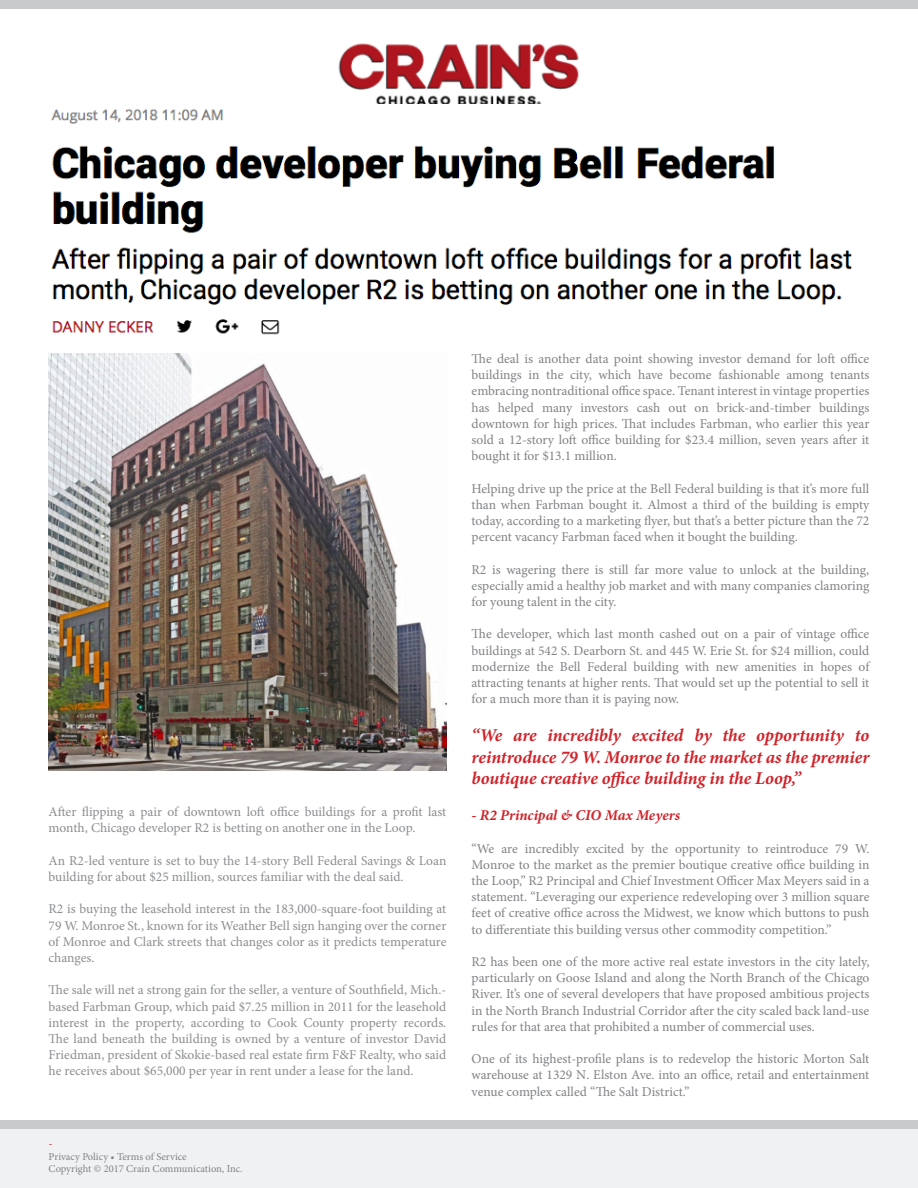
<style>
.page{position:relative;width:918px;height:1188px;background:#fff}
.page>*{position:absolute;margin:0;border:0;box-sizing:border-box;transform-origin:0 0}
.t1{font:italic 700 18px/21.6px "Minion Pro";letter-spacing:-.005em;color:#d1232a;text-align:justify}
.t2{font:italic 700 15px "Minion Pro";color:#d1232a}
.t3{font:13.5px/16.2px "Minion Pro";color:#808285;text-align:justify}
.t4{font:13.5px/16.2px "Minion Pro";color:#8b8d90}
.t5{font:12px "Minion Pro";color:#d1232a}
.t6{font:10.5px "Minion Pro";color:#808285}
</style>
<div class="page">
<img style="left:338px;top:43px;width:241px;height:61px">
<img style="left:49px;top:353px;width:397px;height:417px">
<div style="left:0;top:1120px;width:918px;height:68px;background:#f0f1f2"></div>
<div style="left:0;top:1120px;width:918px;height:10px;background:#c9cacc"></div>
<div style="left:0;top:0;width:918px;height:9px;background:#c9cacc"></div>
<img style="left:51px;top:109px;width:801px;height:226px">
<p class="t4" style="left:49px;top:804px;width:399px">After flipping a pair of downtown loft office buildings for a profit last month, Chicago developer R2 is betting on another one in the Loop.</p>
<p class="t4" style="left:49px;top:852px;width:399px">An R2-led venture is set to buy the 14-story Bell Federal Savings &amp; Loan building for about $25 million, sources familiar with the deal said.</p>
<p class="t4" style="left:49px;top:901px;width:399px;text-align:justify">R2 is buying the leasehold interest in the 183,000-square-foot building at 79 W. Monroe St., known for its Weather Bell sign hanging over the corner of Monroe and Clark streets that changes color as it predicts temperature changes.</p>
<p class="t4" style="left:49px;top:982px;width:399px;text-align:justify">The sale will net a strong gain for the seller, a venture of Southfield, Mich.- based Farbman Group, which paid $7.25 million in 2011 for the leasehold interest in the property, according to Cook County property records.<br>The land beneath the building is owned by a venture of investor David Friedman, president of Skokie-based real estate firm F&amp;F Realty, who said he receives about $65,000 per year in rent under a lease for the land.</p>
<p class="t5" style="left:49px;top:1135px;width:6px">-</p>
<p class="t6" style="left:49px;top:1149px;width:140px">Privacy Policy • Terms of Service</p>
<p class="t6" style="left:49px;top:1162px;width:196px">Copyright © 2017 Crain Communication, Inc.</p>
<p class="t3" style="left:472px;top:351px;width:399px">The deal is another data point showing investor demand for loft office buildings in the city, which have become fashionable among tenants embracing nontraditional office space. Tenant interest in vintage properties has helped many investors cash out on brick-and-timber buildings downtown for high prices. That includes Farbman, who earlier this year sold a 12-story loft office building for $23.4 million, seven years after it bought it for $13.1 million.</p>
<p class="t3" style="left:472px;top:480px;width:399px">Helping drive up the price at the Bell Federal building is that it’s more full than when Farbman bought it. Almost a third of the building is empty today, according to a marketing flyer, but that’s a better picture than the 72 percent vacancy Farbman faced when it bought the building.</p>
<p class="t3" style="left:472px;top:561px;width:399px">R2 is wagering there is still far more value to unlock at the building, especially amid a healthy job market and with many companies clamoring for young talent in the city.</p>
<p class="t3" style="left:472px;top:626px;width:399px">The developer, which last month cashed out on a pair of vintage office buildings at 542 S. Dearborn St. and 445 W. Erie St. for $24 million, could modernize the Bell Federal building with new amenities in hopes of attracting tenants at higher rents. That would set up the potential to sell it for a much more than it is paying now.</p>
<p class="t1" style="left:472px;top:724px;width:399px">“We are incredibly excited by the opportunity to reintroduce 79 W. Monroe to the market as the premier boutique creative office building in the Loop,”</p>
<p class="t2" style="left:472px;top:805px;width:210px">- R2 Principal &amp; CIO Max Meyers</p>
<p class="t3" style="left:472px;top:840px;width:399px">“We are incredibly excited by the opportunity to reintroduce 79 W.<br>Monroe to the market as the premier boutique creative office building in the Loop,” R2 Principal and Chief Investment Officer Max Meyers said in a statement. “Leveraging our experience redeveloping over 3 million square feet of creative office across the Midwest, we know which buttons to push to differentiate this building versus other commodity competition.”</p>
<p class="t3" style="left:472px;top:954px;width:399px">R2 has been one of the more active real estate investors in the city lately, particularly on Goose Island and along the North Branch of the Chicago River. It’s one of several developers that have proposed ambitious projects in the North Branch Industrial Corridor after the city scaled back land-use rules for that area that prohibited a number of commercial uses.</p>
<p class="t3" style="left:472px;top:1051px;width:399px">One of its highest-profile plans is to redevelop the historic Morton Salt warehouse at 1329 N. Elston Ave. into an office, retail and entertainment venue complex called “The Salt District.”</p>
</div>
